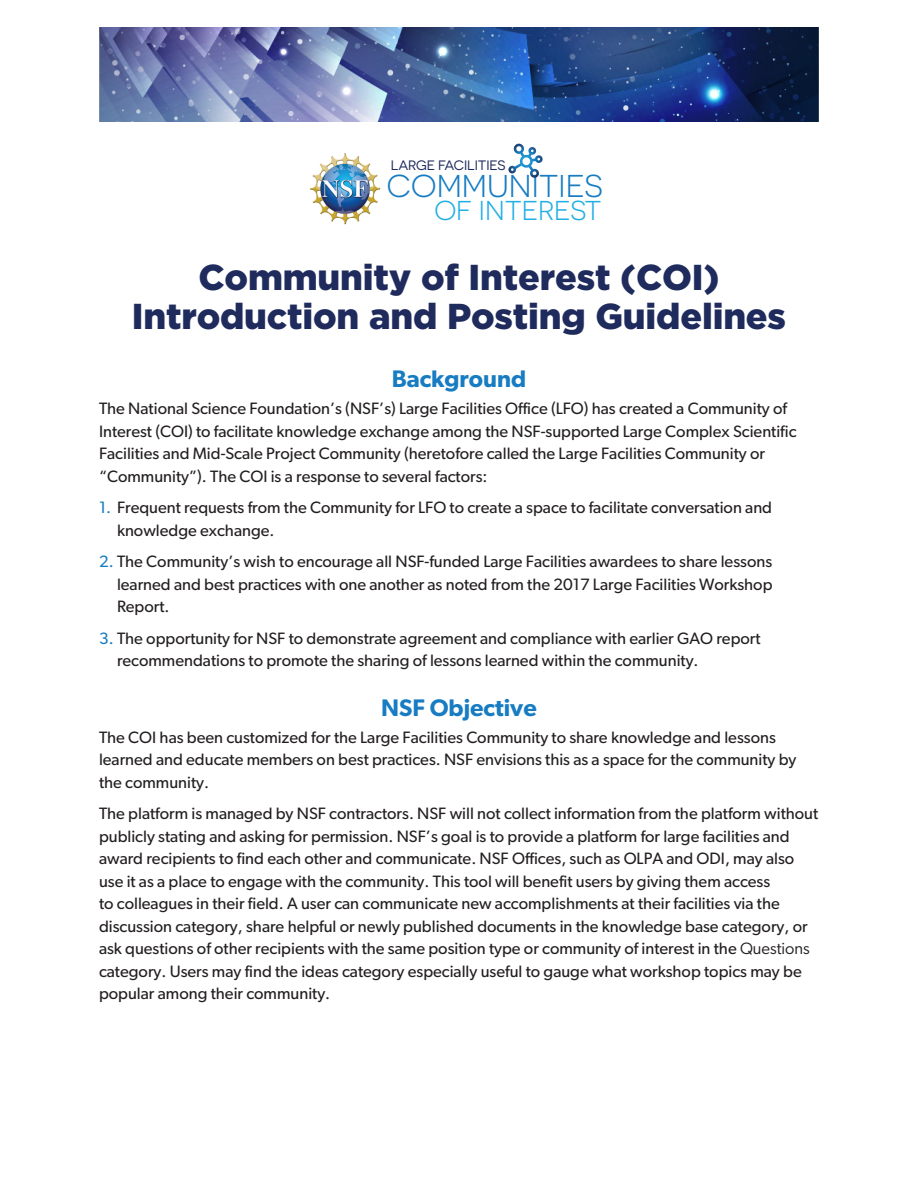
<style>
.page{position:relative;width:918px;height:1188px;background:#fff}
.page>*{position:absolute;margin:0;border:0;box-sizing:border-box;transform-origin:0 0}
.Head{font:900 36px/39px "Gotham";letter-spacing:-.005em;color:#202b5d;text-align:center}
.t1{font:31.5px "Novecentosanswide";color:#177cc1}
.t2{font:27.3px "Novecentosanswide";color:#21aee4}
.Subhead_1{font:600 24px "Gibson";color:#177cc1}
.Body{font:16.5px/22.5px "Gibson";color:#231f20}
.t3{font:13.65px "Novecentosanswide";letter-spacing:-.01em;color:#202b5d}
.s1{color:#177cc1}
.s2{font-style:inherit}
</style>
<div class="page">
<img style="left:310px;top:153px;width:71px;height:71px">
<svg style="left:508px;top:144px;width:35px;height:34px"></svg>
<img style="left:100px;top:27px;width:719px;height:95px">
<p class="t3" style="left:391px;top:158px;width:116px">LARGE FACILITIES</p>
<p class="t1" style="left:387px;top:168px;width:218px">COMMUNITIES</p>
<p class="t2" style="left:434px;top:195px;width:169px">OF INTEREST</p>
<p class="Head" style="left:132px;top:257px;width:656px">Community of Interest (COI)<br>Introduction and Posting Guidelines</p>
<p class="Subhead_1" style="left:392px;top:365px;width:136px">Background</p>
<p class="Body" style="left:99px;top:397px;width:699px">The National Science Foundation’s (NSF’s) Large Facilities Office (LFO) has created a Community of Interest (COI) to facilitate knowledge exchange among the NSF-supported Large Complex Scientific Facilities and Mid-Scale Project Community (heretofore called the Large Facilities Community or “Community”). The COI is a response to several factors:</p>
<p class="Body" style="left:117px;top:496px;width:657px;text-indent:-18px"><span class="s1">1.</span> Frequent requests from the Community for LFO to create a space to facilitate conversation and knowledge exchange.</p>
<p class="Body" style="left:117px;top:550px;width:657px;text-align:justify;text-indent:-18px"><span class="s1">2.</span> The Community’s wish to encourage all NSF-funded Large Facilities awardees to share lessons learned and best practices with one another as noted from the 2017 Large Facilities Workshop Report.</p>
<p class="Body" style="left:117px;top:627px;width:645px;text-indent:-18px"><span class="s1">3.</span> The opportunity for NSF to demonstrate agreement and compliance with earlier GAO report recommendations to promote the sharing of lessons learned within the community.</p>
<p class="Subhead_1" style="left:381px;top:693px;width:157px">NSF Objective</p>
<p class="Body" style="left:99px;top:726px;width:699px">The COI has been customized for the Large Facilities Community to share knowledge and lessons learned and educate members on best practices. NSF envisions this as a space for the community by the community.</p>
<p class="Body" style="left:99px;top:802px;width:721px">The platform is managed by NSF contractors. NSF will not collect information from the platform without publicly stating and asking for permission. NSF’s goal is to provide a platform for large facilities and award recipients to find each other and communicate. NSF Offices, such as OLPA and ODI, may also use it as a place to engage with the community. This tool will benefit users by giving them access<br>to colleagues in their field. A user can communicate new accomplishments at their facilities via the discussion category, share helpful or newly published documents in the knowledge base category, or ask questions of other recipients with the same position type or community of interest in the <span class="s2">Questions </span>category. Users may find the ideas category especially useful to gauge what workshop topics may be popular among their community.</p>
</div>
